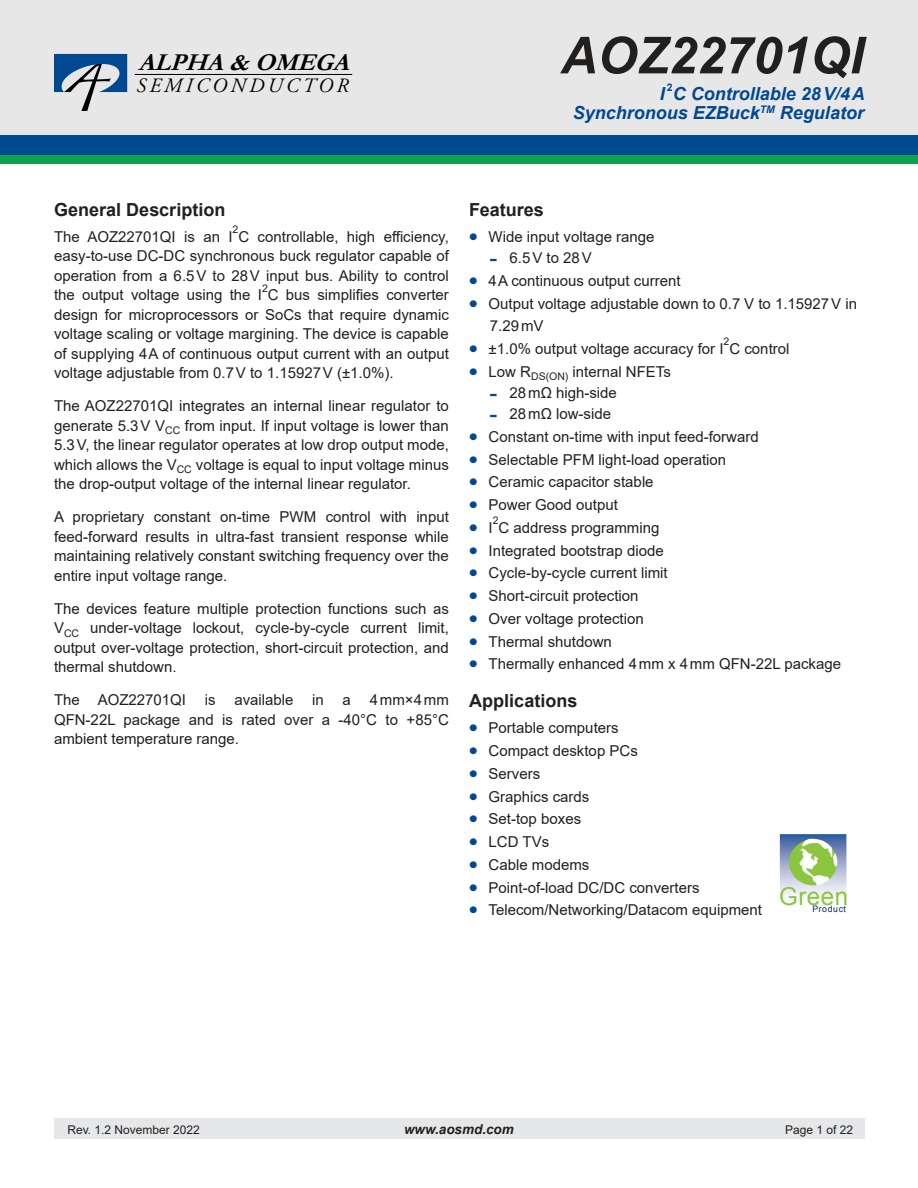
<style>
.page{position:relative;width:918px;height:1188px;background:#fff}
.page>*{position:absolute;margin:0;border:0;box-sizing:border-box;transform-origin:0 0}
.t1{font:italic 700 51px "Arial";color:#221f1f}
.t2{font:italic 700 24.45px "Garamond";color:#000}
.t3{font:700 24px "Arial";color:#004990}
.t4{font:italic 20.4px "Adobe Garamond Pro";letter-spacing:.16em;color:#000}
.t5{font:italic 700 18px "Arial";color:#004990}
.t6{font:700 18px "Arial";color:#221f1f}
.t7{font:15px/19.5px "Arial";color:#221f1f;text-align:justify}
.t8{font:italic 700 13.5px "Arial";color:#221f1f}
.t9{font:12px "Arial";color:#221f1f}
.t10{font:10.5px "Arial";color:#221f1f}
.t11{font:700 10.5px "Arial";color:#004990}
.t12{font:8.85px "Arial";letter-spacing:.075em;color:#072269}
.s1{font-weight:700;font-size:24px;color:#004990}
.s2{font-size:24px;color:#004990}
.s3{font-weight:400;font-size:15px;color:#221f1f}
</style>
<div class="page">
<div style="left:0;top:0;width:918px;height:142px;background:#e7e7e7"></div>
<div style="left:0;top:136px;width:918px;height:19px;background:#004990"></div>
<div style="left:0;top:155px;width:918px;height:9px;background:#0ca251"></div>
<div style="left:54px;top:1119px;width:810px;height:20px;background:#e6e7e8"></div>
<img style="left:780px;top:834px;width:66px;height:61px">
<div style="left:789px;top:839px;width:48px;height:46px;background:#8cc63e;border-radius:50%"></div>
<svg style="left:799px;top:839px;width:38px;height:47px"></svg>
<hr style="left:135px;top:74px;width:217px;height:1px;background:#000">
<svg style="left:55px;top:54px;width:72px;height:57px"></svg>
<h2 class="t2" style="left:138px;top:47px;width:212px">ALPHA &amp; OMEGA</h2>
<h3 class="t4" style="left:136px;top:73px;width:214px">SEMICONDUCTOR</h3>
<h1 class="t1" style="left:561px;top:36px;width:305px">AOZ22701QI</h1>
<p class="t5" style="left:660px;top:87px;width:206px">I C Controllable 28 V/4 A</p>
<p class="t11" style="left:667px;top:81px;width:7px">2</p>
<p class="t5" style="left:573px;top:106px;width:293px">Synchronous EZBuck<sup>TM</sup> Regulator</p>
<p class="t6" style="left:54px;top:203px;width:173px">General Description</p>
<p class="t7" style="left:54px;top:228px;width:396px">The AOZ22701QI is an I C controllable, high e昀케ciency,</p>
<p class="t10" style="left:233px;top:226px;width:7px">2</p>
<p class="t7" style="left:54px;top:246px;width:396px">easy-to-use DC-DC synchronous buck regulator capable of operation from a 6.5 V to 28 V input bus. Ability to control the output voltage using the I C bus simpli昀椀es converter</p>
<p class="t10" style="left:262px;top:284px;width:7px">2</p>
<p class="t7" style="left:54px;top:305px;width:396px">design for microprocessors or SoCs that require dynamic voltage scaling or voltage margining. The device is capable of supplying 4 A of continuous output current with an output voltage adjustable from 0.7 V to 1.15927 V (±1.0%).</p>
<p class="t7" style="left:54px;top:396px;width:396px">The AOZ22701QI integrates an internal linear regulator to generate 5.3 V V<sub>CC</sub> from input. If input voltage is lower than 5.3 V, the linear regulator operates at low drop output mode, which allows the V<sub>CC</sub> voltage is equal to input voltage minus the drop-output voltage of the internal linear regulator.</p>
<p class="t7" style="left:54px;top:507px;width:396px">A proprietary constant on-time PWM control with input feed-forward results in ultra-fast transient response while maintaining relatively constant switching frequency over the entire input voltage range.</p>
<p class="t7" style="left:54px;top:599px;width:396px">The devices feature multiple protection functions such as V<sub>CC</sub> under-voltage lockout, cycle-by-cycle current limit, output over-voltage protection, short-circuit protection, and thermal shutdown.</p>
<p class="t7" style="left:54px;top:690px;width:396px">The AOZ22701QI is available in a 4 mm×4 mm QFN-22L package and is rated over a -40°C to +85°C ambient temperature range.</p>
<p class="t6" style="left:469px;top:203px;width:76px">Features</p>
<p class="t7" style="left:469px;top:227px;width:187px"><span class="s1">•</span> Wide input voltage range</p>
<p class="t7" style="left:489px;top:248px;width:104px"><span class="s2">-</span> 6.5 V to 28 V</p>
<p class="t7" style="left:469px;top:271px;width:213px"><span class="s1">•</span> 4 A continuous output current</p>
<p class="t7" style="left:490px;top:292px;width:369px;line-height:22.8px;text-indent:-21px"><span class="s1">•</span> Output voltage adjustable down to 0.7 V to 1.15927 V in<br>7.29 mV</p>
<p class="t7" style="left:469px;top:339px;width:322px"><span class="s1">•</span> ±1.0% output voltage accuracy for I C control</p>
<p class="t10" style="left:724px;top:338px;width:7px">2</p>
<p class="t7" style="left:469px;top:362px;width:203px"><span class="s1">•</span> Low R<sub>DS(ON)</sub> internal NFETs</p>
<p class="t7" style="left:489px;top:383px;width:129px"><span class="s2">-</span> 28 mΩ high-side</p>
<p class="t7" style="left:489px;top:404px;width:123px"><span class="s2">-</span> 28 mΩ low-side</p>
<p class="t7" style="left:469px;top:427px;width:291px"><span class="s1">•</span> Constant on-time with input feed-forward</p>
<p class="t7" style="left:469px;top:450px;width:259px"><span class="s1">•</span> Selectable PFM light-load operation</p>
<p class="t7" style="left:469px;top:472px;width:186px"><span class="s1">•</span> Ceramic capacitor stable</p>
<p class="t7" style="left:469px;top:495px;width:150px"><span class="s1">•</span> Power Good output</p>
<h3 class="t3" style="left:469px;top:519px;width:25px">• <span class="s3">I</span></h3>
<p class="t10" style="left:493px;top:517px;width:7px">2</p>
<p class="t7" style="left:499px;top:518px;width:162px">C address programming</p>
<p class="t7" style="left:469px;top:541px;width:196px"><span class="s1">•</span> Integrated bootstrap diode</p>
<p class="t7" style="left:469px;top:563px;width:200px"><span class="s1">•</span> Cycle-by-cycle current limit</p>
<p class="t7" style="left:469px;top:586px;width:171px"><span class="s1">•</span> Short-circuit protection</p>
<p class="t7" style="left:469px;top:609px;width:176px"><span class="s1">•</span> Over voltage protection</p>
<p class="t7" style="left:469px;top:632px;width:144px"><span class="s1">•</span> Thermal shutdown</p>
<p class="t7" style="left:469px;top:654px;width:373px"><span class="s1">•</span> Thermally enhanced 4 mm x 4 mm QFN-22L package</p>
<p class="t6" style="left:469px;top:694px;width:110px">Applications</p>
<p class="t7" style="left:469px;top:718px;width:151px"><span class="s1">•</span> Portable computers</p>
<p class="t7" style="left:469px;top:741px;width:170px"><span class="s1">•</span> Compact desktop PCs</p>
<p class="t7" style="left:469px;top:764px;width:73px"><span class="s1">•</span> Servers</p>
<p class="t7" style="left:469px;top:787px;width:122px"><span class="s1">•</span> Graphics cards</p>
<p class="t7" style="left:469px;top:809px;width:114px"><span class="s1">•</span> Set-top boxes</p>
<p class="t7" style="left:469px;top:832px;width:82px"><span class="s1">•</span> LCD TVs</p>
<p class="t7" style="left:469px;top:856px;width:122px"><span class="s1">•</span> Cable modems</p>
<p class="t7" style="left:469px;top:877px;width:232px"><span class="s1">•</span> Point-of-load DC/DC converters</p>
<p class="t7" style="left:469px;top:900px;width:381px"><span class="s1">•</span> Telecom/Networking/Datacom equipment <sup>Green</sup></p>
<p class="t12" style="left:812px;top:904px;width:35px">Product</p>
<p class="t9" style="left:68px;top:1125px;width:134px">Rev. 1.2 November 2022</p>
<p class="t8" style="left:404px;top:1124px;width:111px">www.aosmd.com</p>
<p class="t9" style="left:785px;top:1125px;width:70px">Page 1 of 22</p>
</div>
